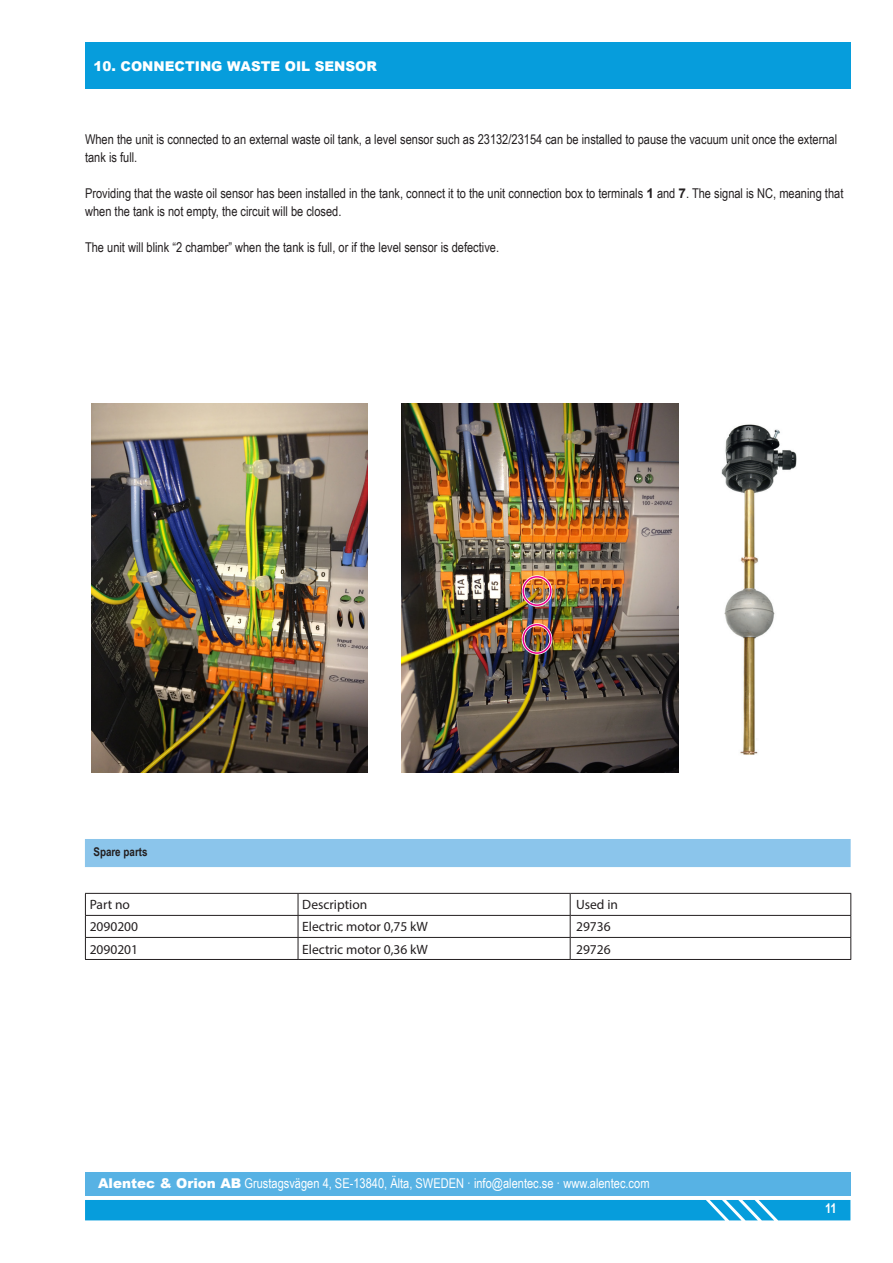
<style>
.page{position:relative;width:893px;height:1263px;background:#fff}
.page>*{position:absolute;margin:0;border:0;box-sizing:border-box;transform-origin:0 0}
.Estilo_de_párrafo_bo{font:13.5px/18px "Arial Narrow";color:#231f20}
.texto_corrido{font:13.5px "Myriad Pro";color:#231f20}
.t1{font:13.5px "Arial Narrow";color:#fff}
.titulos_apartados{font:900 13.5px "Arial";color:#fff}
.t2{font:700 13.5px "Arial Narrow";color:#fff}
.subtítulos_apartados{font:700 12px "Arial Narrow";color:#231f20}
.s1{font-family:"Arial";font-weight:700}
.s2{font-family:"Arial";font-weight:900}
</style>
<div class="page">
<div style="left:85px;top:1200px;width:765px;height:20px;background:#069ddc"></div>
<div style="left:85px;top:1172px;width:765px;height:24px;background:#57b2e4"></div>
<div style="left:85px;top:43px;width:765px;height:46px;background:#069ddc"></div>
<img style="left:91px;top:404px;width:277px;height:368px">
<img style="left:402px;top:404px;width:276px;height:368px">
<img style="left:721px;top:424px;width:76px;height:331px">
<div style="left:85px;top:839px;width:766px;height:28px;background:#8bc5eb"></div>
<hr style="left:85px;top:893px;width:213px;height:1px;background:#231f20">
<hr style="left:298px;top:893px;width:272px;height:1px;background:#231f20">
<hr style="left:570px;top:893px;width:281px;height:1px;background:#231f20">
<hr style="left:85px;top:915px;width:213px;height:1px;background:#231f20">
<hr style="left:298px;top:915px;width:272px;height:1px;background:#231f20">
<hr style="left:570px;top:915px;width:281px;height:1px;background:#231f20">
<hr style="left:85px;top:937px;width:213px;height:1px;background:#231f20">
<svg style="left:85px;top:894px;width:1px;height:65px"></svg>
<hr style="left:298px;top:937px;width:272px;height:1px;background:#231f20">
<svg style="left:298px;top:894px;width:1px;height:65px"></svg>
<hr style="left:570px;top:937px;width:281px;height:1px;background:#231f20">
<svg style="left:570px;top:894px;width:1px;height:65px"></svg>
<svg style="left:850px;top:894px;width:1px;height:65px"></svg>
<hr style="left:85px;top:959px;width:213px;height:1px;background:#231f20">
<hr style="left:298px;top:959px;width:272px;height:1px;background:#231f20">
<hr style="left:570px;top:959px;width:281px;height:1px;background:#231f20">
<div style="left:522px;top:575px;width:30px;height:32px;border:3px solid #fff;border-radius:50%"></div>
<div style="left:522px;top:576px;width:30px;height:30px;border:2px solid #ed028c;border-radius:50%"></div>
<div style="left:522px;top:623px;width:30px;height:32px;border:3px solid #fff;border-radius:50%"></div>
<div style="left:522px;top:624px;width:30px;height:30px;border:2px solid #ed028c;border-radius:50%"></div>
<p class="titulos_apartados" style="left:94px;top:56px;width:285px">10. CONNECTING WASTE OIL SENSOR</p>
<p class="Estilo_de_párrafo_bo" style="left:85px;top:130px;width:754px">When the unit is connected to an external waste oil tank, a level sensor such as 23132/23154 can be installed to pause the vacuum unit once the external tank is full.</p>
<p class="Estilo_de_párrafo_bo" style="left:85px;top:184px;width:760px">Providing that the waste oil sensor has been installed in the tank, connect it to the unit connection box to terminals <span class="s1">1</span> and <span class="s1">7</span>. The signal is NC, meaning that when the tank is not empty, the circuit will be closed.</p>
<p class="Estilo_de_párrafo_bo" style="left:85px;top:238px;width:416px">The unit will blink “2 chamber” when the tank is full, or if the level sensor is defective.</p>
<p class="subtítulos_apartados" style="left:93px;top:843px;width:56px">Spare parts</p>
<p class="texto_corrido" style="left:90px;top:896px;width:42px">Part no</p>
<p class="texto_corrido" style="left:302px;top:896px;width:67px">Description</p>
<p class="texto_corrido" style="left:576px;top:896px;width:43px">Used in</p>
<p class="texto_corrido" style="left:90px;top:919px;width:50px">2090200</p>
<p class="texto_corrido" style="left:302px;top:919px;width:127px">Electric motor 0,75 kW</p>
<p class="texto_corrido" style="left:576px;top:919px;width:36px">29736</p>
<p class="texto_corrido" style="left:90px;top:941px;width:50px">2090201</p>
<p class="texto_corrido" style="left:302px;top:941px;width:127px">Electric motor 0,36 kW</p>
<p class="texto_corrido" style="left:576px;top:941px;width:36px">29726</p>
<p class="t1" style="left:98px;top:1173px;width:553px"><span class="s2">Alentec &amp; Orion AB</span> Grustagsvägen 4, SE-13840, Älta, SWEDEN · info@alentec.se · www.alentec.com</p>
<p class="t2" style="left:825px;top:1198px;width:13px">11</p>
</div>
